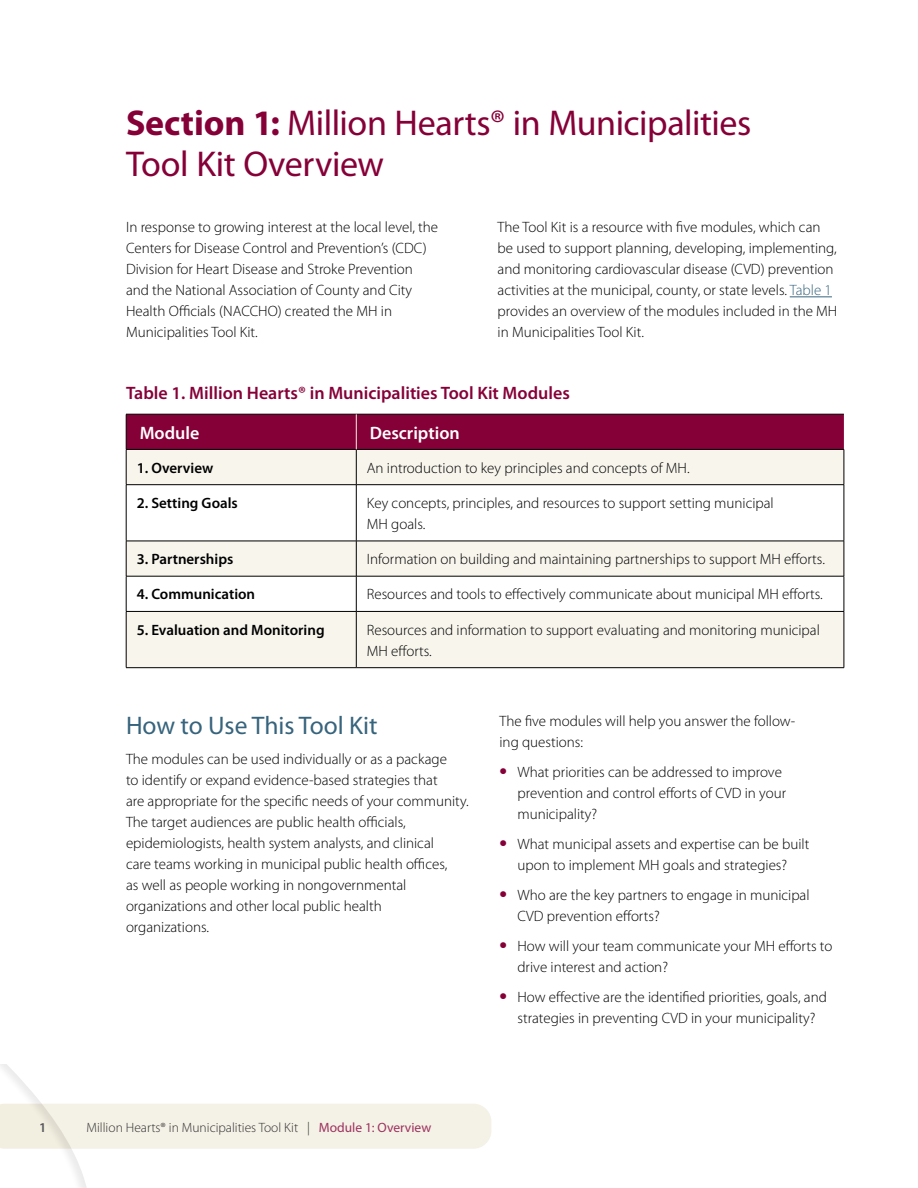
<style>
.page{position:relative;width:918px;height:1188px;background:#fff}
.page>*{position:absolute;margin:0;border:0;box-sizing:border-box;transform-origin:0 0}
.t1{font:36px/40.5px "Myriad Pro";letter-spacing:-.01em;color:#860038}
.t2{font:25.5px "Myriad Pro";color:#37647d}
.t3{font:600 18px "Myriad Pro";color:#860038}
.t4{font:600 18px "Myriad Pro";color:#fff}
.t5{font:300 15px/21px "Myriad Pro";color:#000}
.t6{font:600 15px "Myriad Pro";color:#000}
.t7{font:300 13.5px "Myriad Pro";color:#000}
.t8{font:600 13.5px "Myriad Pro";color:#55575a}
.s1{font-weight:700}
.s2{color:#37647d}
.s3{font-weight:700;font-size:22.5px;color:#860038}
.s4{font-weight:400;color:#860038}
</style>
<div class="page">
<svg style="left:0;top:1064px;width:492px;height:124px"></svg>
<hr style="left:790px;top:296px;width:42px;height:1px;background:#37647d">
<div style="left:127px;top:415px;width:717px;height:34px;background:#860038"></div>
<svg style="left:127px;top:450px;width:717px;height:217px;fill:#f8f5ed"></svg>
<hr style="left:126px;top:484px;width:230px;height:1px;background:#000">
<hr style="left:356px;top:485px;width:1px;height:56px;background:#000">
<hr style="left:126px;top:541px;width:230px;height:1px;background:#000">
<hr style="left:356px;top:541px;width:488px;height:1px;background:#000">
<hr style="left:356px;top:541px;width:1px;height:35px;background:#000">
<hr style="left:126px;top:576px;width:230px;height:1px;background:#000">
<hr style="left:356px;top:576px;width:488px;height:1px;background:#000">
<hr style="left:356px;top:576px;width:1px;height:35px;background:#000">
<hr style="left:356px;top:612px;width:1px;height:56px;background:#000">
<hr style="left:126px;top:612px;width:1px;height:56px;background:#000">
<hr style="left:844px;top:612px;width:1px;height:56px;background:#000">
<hr style="left:126px;top:667px;width:230px;height:1px;background:#000">
<hr style="left:356px;top:667px;width:488px;height:1px;background:#000">
<hr style="left:356px;top:450px;width:1px;height:34px;background:#000">
<hr style="left:356px;top:484px;width:488px;height:1px;background:#000">
<hr style="left:126px;top:450px;width:1px;height:34px;background:#000">
<hr style="left:844px;top:450px;width:1px;height:34px;background:#000">
<hr style="left:126px;top:485px;width:1px;height:56px;background:#000">
<hr style="left:844px;top:485px;width:1px;height:56px;background:#000">
<hr style="left:126px;top:541px;width:1px;height:35px;background:#000">
<hr style="left:844px;top:541px;width:1px;height:35px;background:#000">
<hr style="left:126px;top:576px;width:1px;height:35px;background:#000">
<hr style="left:844px;top:576px;width:1px;height:35px;background:#000">
<hr style="left:126px;top:611px;width:230px;height:1px;background:#000">
<hr style="left:356px;top:611px;width:488px;height:1px;background:#000">
<hr style="left:126px;top:414px;width:230px;height:1px;background:#000">
<hr style="left:126px;top:414px;width:1px;height:35px;background:#000">
<hr style="left:126px;top:449px;width:230px;height:1px;background:#000">
<hr style="left:356px;top:414px;width:488px;height:1px;background:#000">
<hr style="left:356px;top:449px;width:488px;height:1px;background:#000">
<hr style="left:356px;top:414px;width:1px;height:35px;background:#f2eee0">
<h3 class="t1" style="left:126px;top:103px;width:627px"><span class="s1">Section 1:</span> Million Hearts® in Municipalities<br>Tool Kit Overview</h3>
<p class="t5" style="left:126px;top:217px;width:314px">In response to growing interest at the local level, the Centers for Disease Control and Prevention’s (CDC)<br>Division for Heart Disease and Stroke Prevention and the National Association of County and City Health Officials (NACCHO) created the MH in Municipalities Tool Kit.</p>
<p class="t5" style="left:498px;top:217px;width:341px">The Tool Kit is a resource with five modules, which can be used to support planning, developing, implementing, and monitoring cardiovascular disease (CVD) prevention activities at the municipal, county, or state levels. <span class="s2">Table 1 </span>provides an overview of the modules included in the MH in Municipalities Tool Kit.</p>
<h4 class="t3" style="left:126px;top:383px;width:445px">Table 1. Million Hearts® in Municipalities Tool Kit Modules</h4>
<p class="t4" style="left:140px;top:423px;width:61px">Module</p>
<p class="t4" style="left:370px;top:423px;width:92px">Description</p>
<p class="t6" style="left:137px;top:459px;width:78px">1. Overview</p>
<p class="t5" style="left:367px;top:457px;width:324px">An introduction to key principles and concepts of MH.</p>
<p class="t6" style="left:137px;top:495px;width:103px">2. Setting Goals</p>
<p class="t5" style="left:367px;top:493px;width:409px">Key concepts, principles, and resources to support setting municipal<br>MH goals.</p>
<p class="t6" style="left:137px;top:551px;width:98px">3. Partnerships</p>
<p class="t5" style="left:367px;top:549px;width:460px">Information on building and maintaining partnerships to support MH efforts.</p>
<p class="t6" style="left:137px;top:586px;width:120px">4. Communication</p>
<p class="t5" style="left:367px;top:584px;width:458px">Resources and tools to effectively communicate about municipal MH efforts.</p>
<p class="t6" style="left:137px;top:621px;width:189px">5. Evaluation and Monitoring</p>
<p class="t5" style="left:367px;top:619px;width:455px">Resources and information to support evaluating and monitoring municipal<br>MH efforts.</p>
<h4 class="t2" style="left:126px;top:712px;width:253px">How to Use This Tool Kit</h4>
<p class="t5" style="left:126px;top:749px;width:344px">The modules can be used individually or as a package<br>to identify or expand evidence-based strategies that<br>are appropriate for the specific needs of your community.<br>The target audiences are public health officials, epidemiologists, health system analysts, and clinical<br>care teams working in municipal public health offices,<br>as well as people working in nongovernmental organizations and other local public health<br>organizations.</p>
<p class="t5" style="left:500px;top:711px;width:297px">The five modules will help you answer the follow&shy;ing questions:</p>
<p class="t5" style="left:518px;top:762px;width:270px;text-indent:-18px"><span class="s3">•</span> What priorities can be addressed to improve prevention and control efforts of CVD in your municipality?</p>
<p class="t5" style="left:500px;top:834px;width:311px;text-align:center"><span class="s3">•</span> What municipal assets and expertise can be built upon to implement MH goals and strategies?</p>
<p class="t5" style="left:518px;top:885px;width:294px;text-indent:-18px"><span class="s3">•</span> Who are the key partners to engage in municipal<br>CVD prevention efforts?</p>
<p class="t5" style="left:518px;top:936px;width:316px;text-indent:-18px"><span class="s3">•</span> How will your team communicate your MH efforts to drive interest and action?</p>
<p class="t5" style="left:500px;top:987px;width:329px;text-align:center"><span class="s3">•</span> How effective are the identified priorities, goals, and strategies in preventing CVD in your municipality?</p>
<p class="t8" style="left:39px;top:1120px;width:9px">1</p>
<p class="t7" style="left:86px;top:1120px;width:346px">Million Hearts® in Municipalities Tool Kit | <span class="s4">Module 1: Overview</span></p>
</div>
